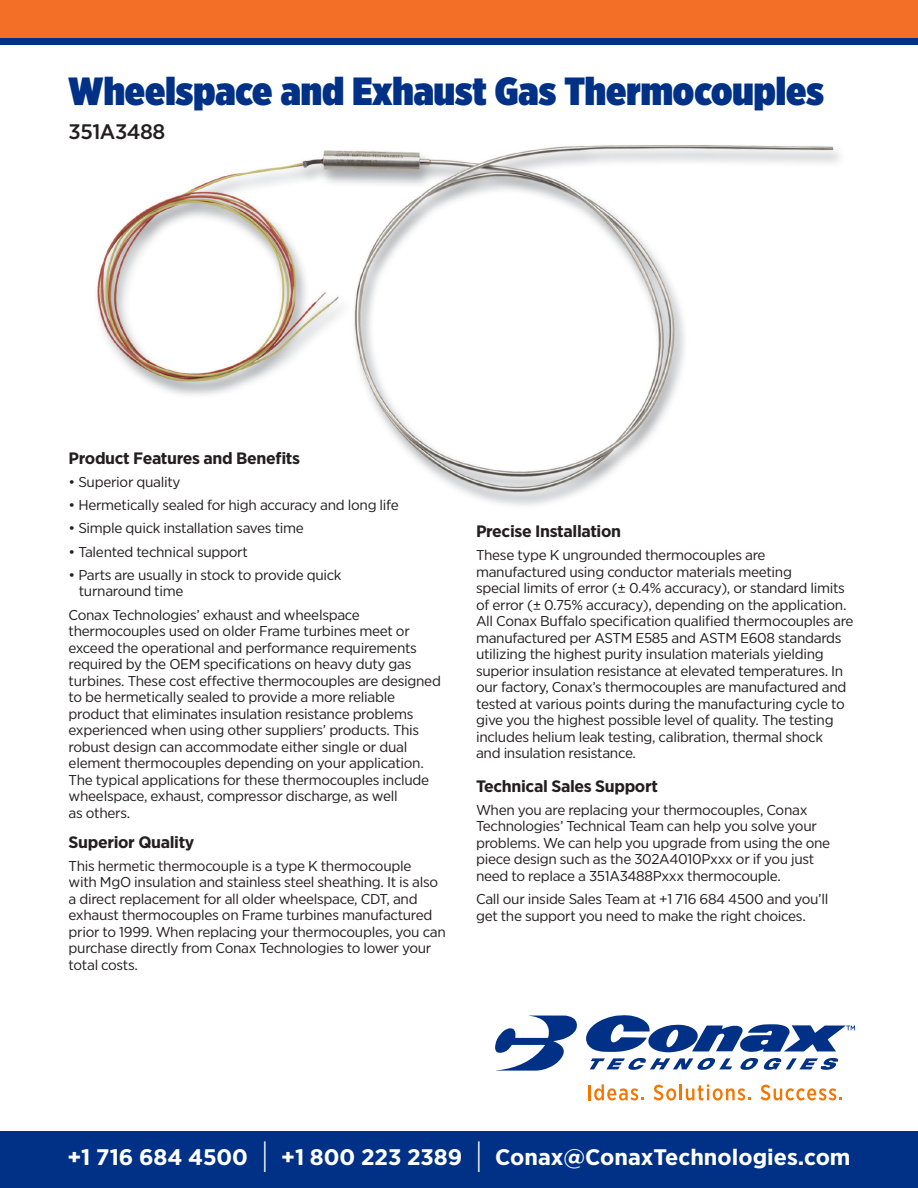
<style>
.page{position:relative;width:918px;height:1188px;background:#fff}
.page>*{position:absolute;margin:0;border:0;box-sizing:border-box;transform-origin:0 0}
.t1{font:900 39.3px "Gotham X Narrow";color:#003186;scale:1.1 1}
.t2{font:700 22.5px "Gotham Narrow";color:#fff;scale:1.1 1}
.t3{font:500 21px "Gotham Narrow";letter-spacing:-.02em;color:#231f20;scale:1.1 1}
.t4{font:700 16.5px "Gotham Narrow";letter-spacing:-.02em;color:#231f20;scale:1.1 1}
.t5{font:14.25px/16.5px "Gotham Narrow";letter-spacing:-.02em;color:#231f20;scale:1.1 1}
.s1{font-weight:400;font-size:33.75px}
</style>
<div class="page">
<img style="left:97px;top:145px;width:743px;height:361px">
<div style="left:0;top:1132px;width:918px;height:56px;background:#003186"></div>
<div style="left:0;top:0;width:918px;height:45px;background:#f36e27"></div>
<div style="left:0;top:38px;width:918px;height:7px;background:#003186"></div>
<svg style="left:495px;top:1016px;width:82px;height:55px"></svg>
<svg style="left:590px;top:1058px;width:142px;height:12px"></svg>
<svg style="left:740px;top:1058px;width:99px;height:12px"></svg>
<svg style="left:586px;top:1015px;width:269px;height:37px"></svg>
<svg style="left:588px;top:1084px;width:56px;height:17px"></svg>
<svg style="left:654px;top:1084px;width:97px;height:17px"></svg>
<svg style="left:761px;top:1085px;width:81px;height:16px"></svg>
<p class="t1" style="left:69px;top:66px;width:688px">Wheelspace and Exhaust Gas Thermocouples</p>
<p class="t3" style="left:69px;top:118px;width:89px">351A3488</p>
<p class="t4" style="left:69px;top:447px;width:212px">Product Features and Benefits</p>
<p class="t5" style="left:69px;top:473px;width:103px">• Superior quality</p>
<p class="t5" style="left:69px;top:497px;width:302px">• Hermetically sealed for high accuracy and long life</p>
<p class="t5" style="left:69px;top:520px;width:215px">• Simple quick installation saves time</p>
<p class="t5" style="left:69px;top:543px;width:164px">• Talented technical support</p>
<p class="t5" style="left:79px;top:566px;width:240px;text-indent:-10px">• Parts are usually in stock to provide quick turnaround time</p>
<p class="t5" style="left:69px;top:606px;width:340px">Conax Technologies’ exhaust and wheelspace thermocouples used on older Frame turbines meet or exceed the operational and performance requirements required by the OEM specifications on heavy duty gas turbines. These cost effective thermocouples are designed to be hermetically sealed to provide a more reliable product that eliminates insulation resistance problems experienced when using other suppliers’ products. This robust design can accommodate either single or dual element thermocouples depending on your application.<br>The typical applications for these thermocouples include wheelspace, exhaust, compressor discharge, as well<br>as others.</p>
<p class="t4" style="left:69px;top:831px;width:116px">Superior Quality</p>
<p class="t5" style="left:69px;top:857px;width:344px">This hermetic thermocouple is a type K thermocouple<br>with MgO insulation and stainless steel sheathing. It is also a direct replacement for all older wheelspace, CDT, and exhaust thermocouples on Frame turbines manufactured prior to 1999. When replacing your thermocouples, you can purchase directly from Conax Technologies to lower your total costs.</p>
<p class="t4" style="left:476px;top:521px;width:133px">Precise Installation</p>
<p class="t5" style="left:476px;top:547px;width:345px">These type K ungrounded thermocouples are manufactured using conductor materials meeting<br>special limits of error (± 0.4% accuracy), or standard limits of error (± 0.75% accuracy), depending on the application.<br>All Conax Buffalo specification qualified thermocouples are manufactured per ASTM E585 and ASTM E608 standards utilizing the highest purity insulation materials yielding superior insulation resistance at elevated temperatures. In our factory, Conax’s thermocouples are manufactured and tested at various points during the manufacturing cycle to give you the highest possible level of quality. The testing includes helium leak testing, calibration, thermal shock<br>and insulation resistance.</p>
<p class="t4" style="left:476px;top:775px;width:167px">Technical Sales Support</p>
<p class="t5" style="left:476px;top:801px;width:324px">When you are replacing your thermocouples, Conax Technologies’ Technical Team can help you solve your problems. We can help you upgrade from using the one piece design such as the 302A4010Pxxx or if you just need to replace a 351A3488Pxxx thermocouple.</p>
<p class="t5" style="left:476px;top:891px;width:322px">Call our inside Sales Team at +1 716 684 4500 and you’ll get the support you need to make the right choices.</p>
<p class="t2" style="left:67px;top:1142px;width:714px">+1 716 684 4500 <span class="s1">|</span> +1 800 223 2389 <span class="s1">|</span> Conax@ConaxTechnologies.com</p>
</div>
